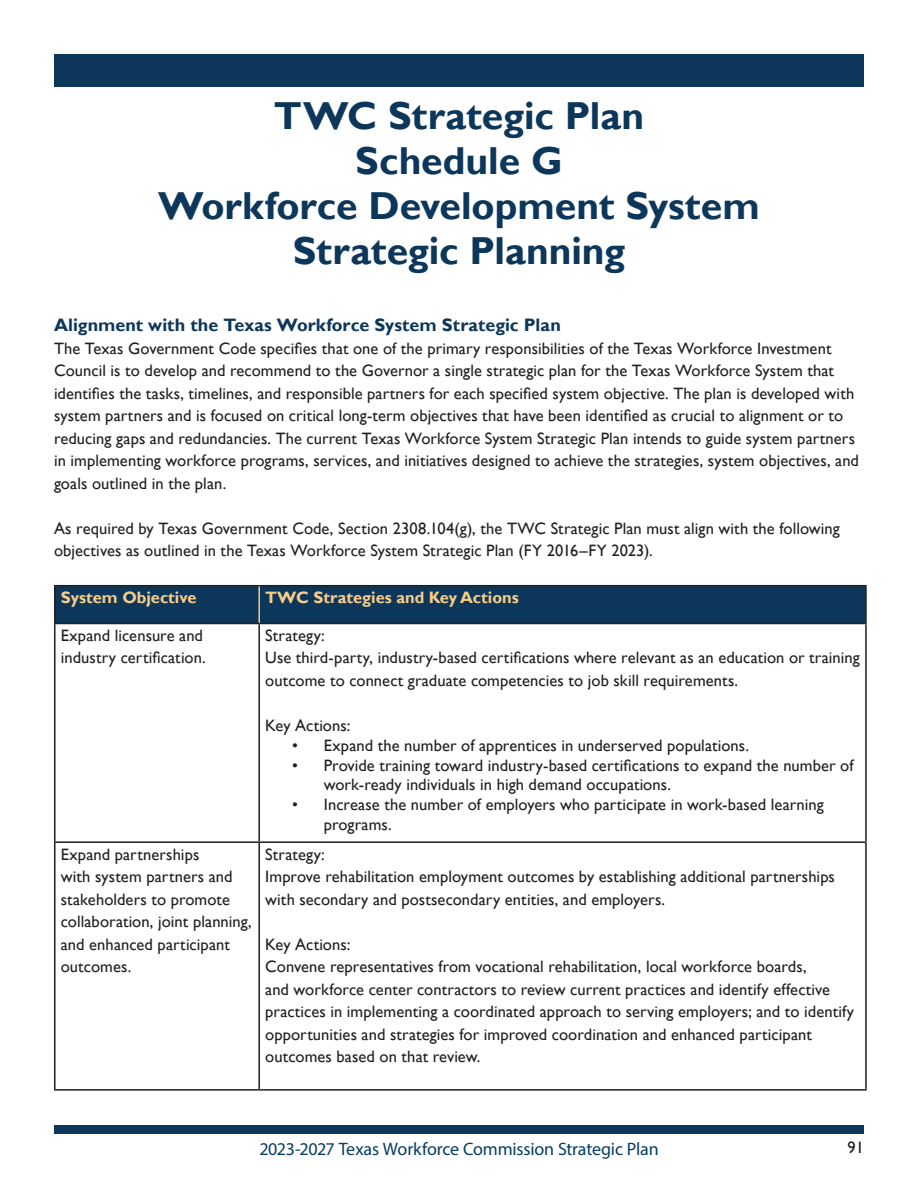
<style>
.page{position:relative;width:918px;height:1188px;background:#fff}
.page>*{position:absolute;margin:0;border:0;box-sizing:border-box;transform-origin:0 0}
._26pt_Headers_CENTER{font:700 39px "Gill Sans";color:#0c375a}
.t1{font:700 18px "Gill Sans";color:#0c375a}
.t2{font:18px "Myriad Pro";letter-spacing:-.01em;color:#073d63}
._11pt_Body_Text{font:16.5px/22.5px "Gill Sans";letter-spacing:.005em;color:#231f20}
.Table_Headers{font:700 16.5px "Gill Sans";color:#f9cd87}
</style>
<div class="page">
<div style="left:54px;top:54px;width:810px;height:33px;background:#0c375a"></div>
<div style="left:54px;top:1125px;width:810px;height:9px;background:#0b375a"></div>
<div style="left:56px;top:586px;width:809px;height:37px;background:#0c375a"></div>
<hr style="left:54px;top:585px;width:205px;height:1px;background:#231f20">
<hr style="left:54px;top:586px;width:2px;height:37px;background:#231f20">
<hr style="left:259px;top:585px;width:608px;height:1px;background:#231f20">
<hr style="left:865px;top:586px;width:2px;height:37px;background:#231f20">
<hr style="left:54px;top:623px;width:205px;height:1px;background:#231f20">
<hr style="left:54px;top:624px;width:2px;height:217px;background:#231f20">
<hr style="left:259px;top:623px;width:608px;height:1px;background:#231f20">
<hr style="left:258px;top:624px;width:2px;height:217px;background:#231f20">
<hr style="left:865px;top:624px;width:2px;height:217px;background:#231f20">
<hr style="left:54px;top:841px;width:205px;height:2px;background:#231f20">
<hr style="left:54px;top:843px;width:2px;height:246px;background:#231f20">
<hr style="left:259px;top:841px;width:608px;height:2px;background:#231f20">
<hr style="left:258px;top:843px;width:2px;height:246px;background:#231f20">
<hr style="left:865px;top:843px;width:2px;height:246px;background:#231f20">
<hr style="left:54px;top:1089px;width:205px;height:2px;background:#231f20">
<hr style="left:259px;top:1089px;width:608px;height:2px;background:#231f20">
<hr style="left:258px;top:586px;width:2px;height:37px;background:#f9cd87">
<h1 class="_26pt_Headers_CENTER" style="left:274px;top:92px;width:372px">TWC Strategic Plan</h1>
<h1 class="_26pt_Headers_CENTER" style="left:355px;top:137px;width:209px">Schedule G</h1>
<h1 class="_26pt_Headers_CENTER" style="left:158px;top:182px;width:603px">Workforce Development System</h1>
<h1 class="_26pt_Headers_CENTER" style="left:293px;top:227px;width:334px">Strategic Planning</h1>
<h2 class="t1" style="left:54px;top:315px;width:508px">Alignment with the Texas Workforce System Strategic Plan</h2>
<p class="_11pt_Body_Text" style="left:54px;top:337px;width:807px">The Texas Government Code specifies that one of the primary responsibilities of the Texas Workforce Investment Council is to develop and recommend to the Governor a single strategic plan for the Texas Workforce System that identifies the tasks, timelines, and responsible partners for each specified system objective. The plan is developed with system partners and is focused on critical long-term objectives that have been identified as crucial to alignment or to reducing gaps and redundancies. The current Texas Workforce System Strategic Plan intends to guide system partners in implementing workforce programs, services, and initiatives designed to achieve the strategies, system objectives, and goals outlined in the plan.</p>
<p class="_11pt_Body_Text" style="left:54px;top:517px;width:787px">As required by Texas Government Code, Section 2308.104(g), the TWC Strategic Plan must align with the following objectives as outlined in the Texas Workforce System Strategic Plan (FY 2016–FY 2023).</p>
<p class="Table_Headers" style="left:61px;top:588px;width:137px">System Objective</p>
<p class="Table_Headers" style="left:265px;top:588px;width:255px">TWC Strategies and Key Actions</p>
<p class="_11pt_Body_Text" style="left:61px;top:624px;width:147px">Expand licensure and industry certification.</p>
<p class="_11pt_Body_Text" style="left:265px;top:624px;width:61px">Strategy:</p>
<p class="_11pt_Body_Text" style="left:265px;top:647px;width:596px">Use third-party, industry-based certifications where relevant as an education or training outcome to connect graduate competencies to job skill requirements.</p>
<p class="_11pt_Body_Text" style="left:265px;top:714px;width:87px">Key Actions:</p>
<p class="_11pt_Body_Text" style="left:292px;top:734px;width:458px">• Expand the number of apprentices in underserved populations.</p>
<p class="_11pt_Body_Text" style="left:324px;top:755px;width:531px;line-height:19.8px;text-indent:-32px">• Provide training toward industry-based certifications to expand the number of work-ready individuals in high demand occupations.</p>
<p class="_11pt_Body_Text" style="left:324px;top:795px;width:502px;line-height:19.8px;text-indent:-32px">• Increase the number of employers who participate in work-based learning programs.</p>
<p class="_11pt_Body_Text" style="left:61px;top:843px;width:193px">Expand partnerships<br>with system partners and stakeholders to promote collaboration, joint planning, and enhanced participant outcomes.</p>
<p class="_11pt_Body_Text" style="left:265px;top:843px;width:61px">Strategy:</p>
<p class="_11pt_Body_Text" style="left:265px;top:866px;width:571px">Improve rehabilitation employment outcomes by establishing additional partnerships with secondary and postsecondary entities, and employers.</p>
<p class="_11pt_Body_Text" style="left:265px;top:933px;width:87px">Key Actions:</p>
<p class="_11pt_Body_Text" style="left:265px;top:956px;width:590px">Convene representatives from vocational rehabilitation, local workforce boards,<br>and workforce center contractors to review current practices and identify effective practices in implementing a coordinated approach to serving employers; and to identify opportunities and strategies for improved coordination and enhanced participant outcomes based on that review.</p>
<p class="t2" style="left:259px;top:1138px;width:401px">2023-2027 Texas Workforce Commission Strategic Plan</p>
<p class="_11pt_Body_Text" style="left:847px;top:1136px;width:18px">91</p>
</div>
